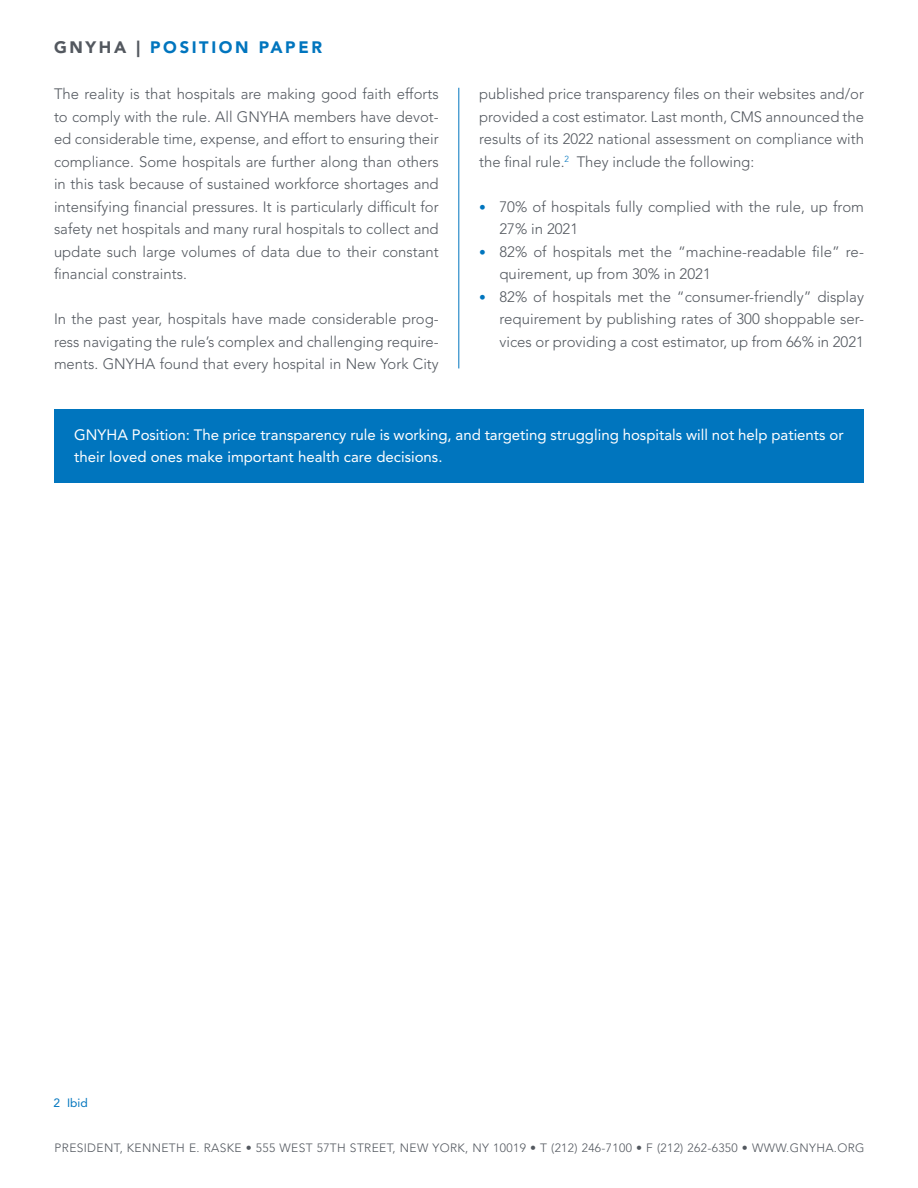
<style>
.page{position:relative;width:918px;height:1188px;background:#fff}
.page>*{position:absolute;margin:0;border:0;box-sizing:border-box;transform-origin:0 0}
.t1{font:900 16.5px "Avenir LT Std";letter-spacing:.16em;color:#0075be}
.t2{font:300 15px/22.5px "Avenir LT Std";color:#53585f;text-align:justify}
.t3{font:15px/22.5px "Avenir LT Std";color:#fff}
.t4{font:300 12px "Avenir LT Std";letter-spacing:.03em;color:#53585f}
.t5{font:12px "Avenir LT Std";color:#0075be}
.s1{color:#53585f}
.s2{font-weight:400;font-size:13.5px;color:#0075be}
</style>
<div class="page">
<hr style="left:459px;top:88px;width:1px;height:280px;background:#0075be">
<div style="left:54px;top:409px;width:810px;height:74px;background:#0075be"></div>
<p class="t1" style="left:54px;top:37px;width:270px"><span class="s1">GNYHA |</span> POSITION PAPER</p>
<p class="t2" style="left:54px;top:83px;width:386px">The reality is that hospitals are making good faith efforts to comply with the rule. All GNYHA members have devot&shy;ed considerable time, expense, and effort to ensuring their compliance. Some hospitals are further along than others in this task because of sustained workforce shortages and intensifying financial pressures. It is particularly difficult for safety net hospitals and many rural hospitals to collect and update such large volumes of data due to their constant financial constraints.</p>
<p class="t2" style="left:54px;top:308px;width:386px">In the past year, hospitals have made considerable prog&shy;ress navigating the rule’s complex and challenging require&shy;ments. GNYHA found that every hospital in New York City</p>
<p class="t2" style="left:479px;top:83px;width:386px">published price transparency files on their websites and/or provided a cost estimator. Last month, CMS announced the results of its 2022 national assessment on compliance with the final rule.<sup>2</sup> They include the following:</p>
<p class="t2" style="left:500px;top:195px;width:366px;text-indent:-20px"><span class="s2">•</span> 70% of hospitals fully complied with the rule, up from<br>27% in 2021</p>
<p class="t2" style="left:500px;top:240px;width:366px;text-indent:-20px"><span class="s2">•</span> 82% of hospitals met the “machine-readable file” re&shy;quirement, up from 30% in 2021</p>
<p class="t2" style="left:500px;top:285px;width:366px;text-indent:-20px"><span class="s2">•</span> 82% of hospitals met the “consumer-friendly” display requirement by publishing rates of 300 shoppable ser&shy;vices or providing a cost estimator, up from 66% in 2021</p>
<p class="t3" style="left:74px;top:423px;width:771px">GNYHA Position: The price transparency rule is working, and targeting struggling hospitals will not help patients or their loved ones make important health care decisions.</p>
<p class="t5" style="left:54px;top:1096px;width:36px">2 Ibid</p>
<p class="t4" style="left:55px;top:1141px;width:812px">PRESIDENT, KENNETH E. RASKE • 555 WEST 57TH STREET, NEW YORK, NY 10019 • T (212) 246-7100 • F (212) 262-6350 • WWW.GNYHA.ORG</p>
</div>
